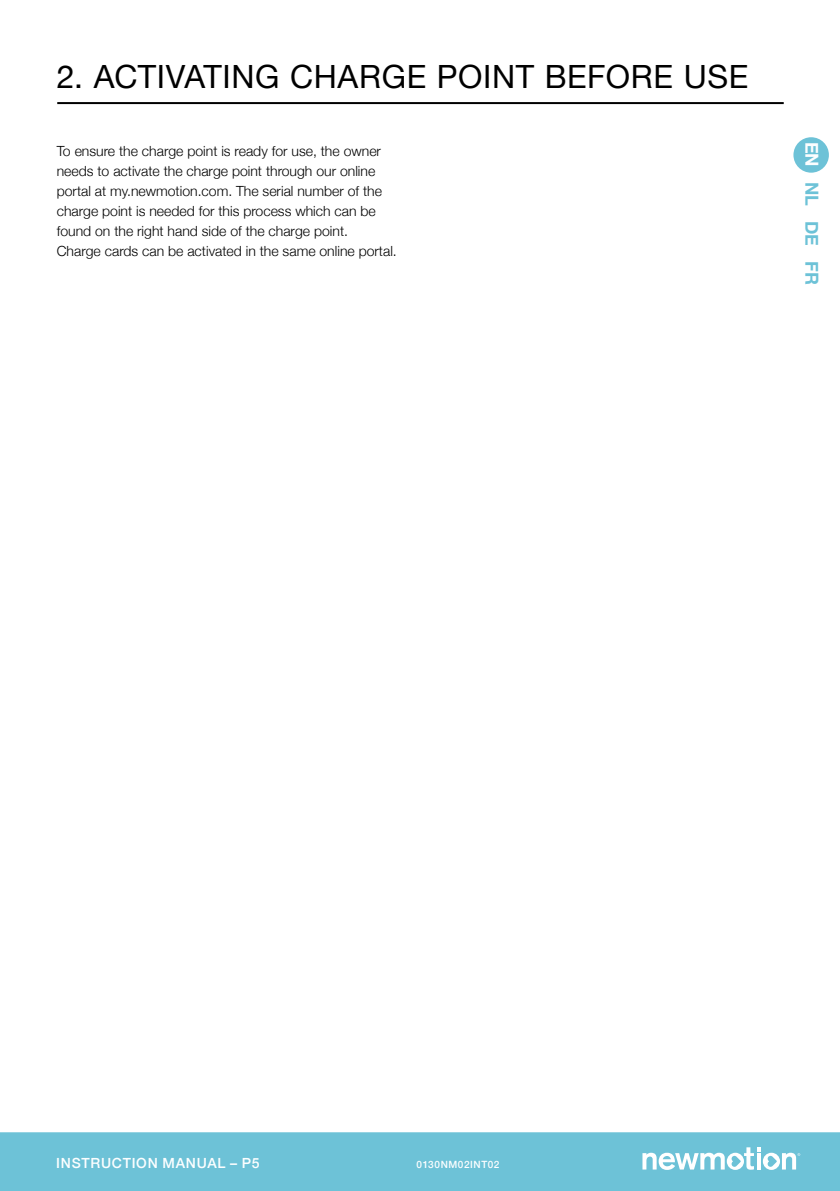
<style>
.page{position:relative;width:840px;height:1191px;background:#fff}
.page>*{position:absolute;margin:0;border:0;box-sizing:border-box;transform-origin:0 0}
.t1{font:32px "Helvetica Neue";letter-spacing:.02em;color:#000}
.t2{font:700 18px "Helvetica Neue";color:#6dc2d7}
.t3{font:300 14px/20px "Helvetica Neue";color:#000}
.t4{font:500 14px "Helvetica Neue";letter-spacing:.05em;color:#fcfeff}
.t5{font:500 10px "Helvetica Neue";letter-spacing:.055em;color:#fcfeff}
.s1{color:#fcfeff}
</style>
<div class="page">
<div style="left:0;top:1132px;width:839px;height:59px;background:#6dc2d7"></div>
<svg style="left:642px;top:1147px;width:157px;height:22px"></svg>
<hr style="left:57px;top:102px;width:726px;height:2px;background:#000">
<div style="left:793px;top:137px;width:35px;height:36px;background:#6dc2d7;border-radius:50%"></div>
<h1 class="t1" style="left:57px;top:54px;width:692px">2. ACTIVATING CHARGE POINT BEFORE USE</h1>
<p class="t3" style="left:57px;top:140px;width:341px">To ensure the charge point is ready for use, the owner needs to activate the charge point through our online portal at my.newmotion.com. The serial number of the charge point is needed for this process which can be found on the right hand side of the charge point.<br>Charge cards can be activated in the same online portal.</p>
<p class="t2" style="left:825px;top:142px;width:144px;rotate:90deg"><span class="s1">EN</span> NL DE FR</p>
<p class="t4" style="left:56px;top:1152px;width:205px">INSTRUCTION MANUAL – P5</p>
<p class="t5" style="left:416px;top:1156px;width:84px">0130NM02INT02</p>
</div>
